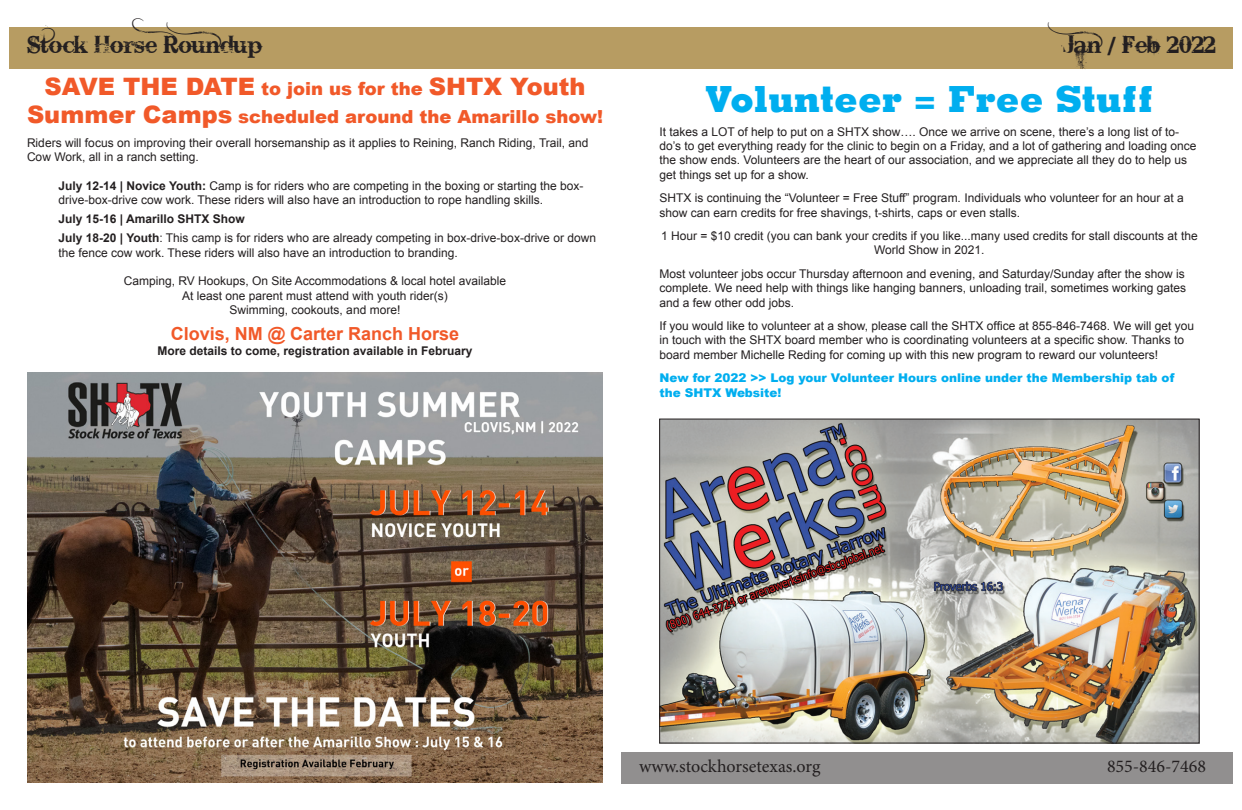
<style>
.page{position:relative;width:1242px;height:810px;background:#fff}
.page>*{position:absolute;margin:0;border:0;box-sizing:border-box;transform-origin:0 0}
.t1{font:800 36px "Memphis";color:#00aeef}
.t2{font:900 24px "Arial";color:#f15929}
.t3{font:24px "Bleeding Cowboys";color:#231f20}
.t4{font:900 18px "Arial";color:#f15929}
.t5{font:18px "Minion Pro";color:#231f20}
.t6{font:700 18px "Arial";color:#f15929}
.t7{font:12px/14.4px "Arial";color:#231f20}
.t8{font:900 12px/14.4px "Arial";color:#00aeef}
.t9{font:700 12px "Arial";color:#231f20}
.s1{font-size:18px}
.s2{font-size:24px}
.s3{font-weight:700}
</style>
<div class="page">
<div style="left:621px;top:27px;width:612px;height:41px;background:#b79c62"></div>
<div style="left:621px;top:752px;width:612px;height:32px;background:#918f8f"></div>
<div style="left:9px;top:27px;width:612px;height:41px;background:#b79c62"></div>
<img style="left:661px;top:421px;width:537px;height:321px">
<img style="left:27px;top:373px;width:576px;height:409px">
<h2 class="t3" style="left:27px;top:31px;width:236px">Stock Horse Roundup</h2>
<p class="t2" style="left:45px;top:69px;width:542px">SAVE THE DATE <span class="s1">to join us for the</span> SHTX Youth</p>
<p class="t4" style="left:27px;top:104px;width:578px"><span class="s2">Summer Camps</span> scheduled around the Amarillo show!</p>
<p class="t7" style="left:27px;top:135px;width:563px">Riders will focus on improving their overall horsemanship as it applies to Reining, Ranch Riding, Trail, and<br>Cow Work, all in a ranch setting.</p>
<p class="t7" style="left:58px;top:179px;width:527px"><span class="s3">July 12-14 | Novice Youth:</span> Camp is for riders who are competing in the boxing or starting the box&shy;drive-box-drive cow work. These riders will also have an introduction to rope handling skills.</p>
<p class="t9" style="left:58px;top:211px;width:188px">July 15-16 | Amarillo SHTX Show</p>
<p class="t7" style="left:58px;top:231px;width:539px"><span class="s3">July 18-20 | Youth</span>: This camp is for riders who are already competing in box-drive-box-drive or down the fence cow work. These riders will also have an introduction to branding.</p>
<p class="t7" style="left:124px;top:274px;width:384px;text-align:center">Camping, RV Hookups, On Site Accommodations &amp; local hotel available<br>At least one parent must attend with youth rider(s)</p>
<p class="t7" style="left:230px;top:303px;width:172px">Swimming, cookouts, and more!</p>
<p class="t6" style="left:171px;top:322px;width:290px">Clovis, NM @ Carter Ranch Horse</p>
<p class="t9" style="left:158px;top:343px;width:316px">More details to come, registration available in February</p>
<h2 class="t3" style="left:1063px;top:31px;width:154px">Jan/ Feb 2022</h2>
<p class="t1" style="left:705px;top:76px;width:450px">Volunteer = Free Stuff</p>
<p class="t7" style="left:659px;top:124px;width:539px">It takes a LOT of help to put on a SHTX show…. Once we arrive on scene, there’s a long list of to&shy;do’s to get everything ready for the clinic to begin on a Friday, and a lot of gathering and loading once the show ends. Volunteers are the heart of our association, and we appreciate all they do to help us get things set up for a show.</p>
<p class="t7" style="left:659px;top:191px;width:526px">SHTX is continuing the “Volunteer = Free Stuff” program. Individuals who volunteer for an hour at a show can earn credits for free shavings, t-shirts, caps or even stalls.</p>
<p class="t7" style="left:661px;top:229px;width:538px;text-align:center">1 Hour = $10 credit (you can bank your credits if you like...many used credits for stall discounts at the<br>World Show in 2021.</p>
<p class="t7" style="left:659px;top:267px;width:528px;text-align:justify">Most volunteer jobs occur Thursday afternoon and evening, and Saturday/Sunday after the show is complete. We need help with things like hanging banners, unloading trail, sometimes working gates and a few other odd jobs.</p>
<p class="t7" style="left:659px;top:319px;width:536px">If you would like to volunteer at a show, please call the SHTX office at 855-846-7468. We will get you in touch with the SHTX board member who is coordinating volunteers at a specific show. Thanks to board member Michelle Reding for coming up with this new program to reward our volunteers!</p>
<p class="t8" style="left:659px;top:370px;width:516px">New for 2022 &gt;&gt; Log your Volunteer Hours online under the Membership tab of the SHTX Website!</p>
<h3 class="t5" style="left:639px;top:755px;width:183px">www.stockhorsetexas.org</h3>
<h3 class="t5" style="left:1107px;top:755px;width:101px">855-846-7468</h3>
</div>
